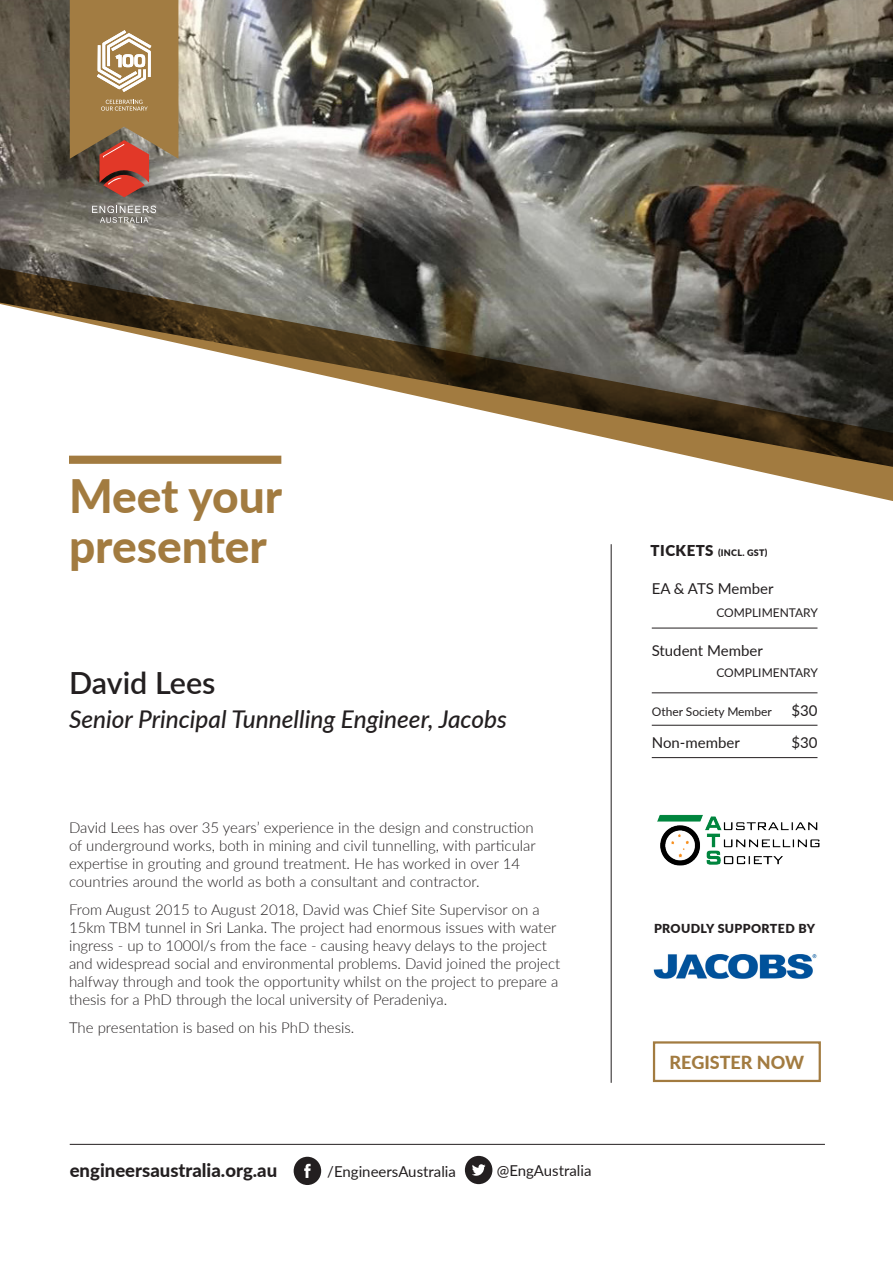
<style>
.page{position:relative;width:893px;height:1263px;background:#fff}
.page>*{position:absolute;margin:0;border:0;box-sizing:border-box;transform-origin:0 0}
.t1{font:800 46.05px/49.9px "Lato";color:#a27b40}
.t2{font:600 30.45px "Lato";color:#231f20}
.t3{font:italic 500 24.45px "Lato";color:#231f20}
.t4{font:800 18.6px "Lato";color:#231f20}
.Call_to_action_butto{font:800 18px "Lato";color:#a27b40}
.body{font:300 15px/18px "Lato";color:#231f20}
.Details_list{font:15px "Lato";color:#231f20}
.Details{font:15px "Lato";color:#231f20}
.Sponsored_by{font:900 12.45px "Lato";letter-spacing:.03em;color:#231f20}
.Details_list-2{font:12px "Lato";color:#231f20}
.Sponsored_by-2{font:900 9px "Lato";letter-spacing:.03em;color:#231f20}
.s1{font-size:15px}
</style>
<div class="page">
<img style="left:0;top:0;width:893px;height:263px">
<svg style="left:0;top:263px;width:893px;height:238px"></svg>
<div style="left:69px;top:456px;width:212px;height:8px;background:#a27b40"></div>
<svg style="left:465px;top:1156px;width:27px;height:28px"></svg>
<svg style="left:294px;top:1157px;width:27px;height:28px"></svg>
<hr style="left:70px;top:1144px;width:755px;height:1px;background:#231f20">
<svg style="left:92px;top:206px;width:64px;height:17px"></svg>
<svg style="left:70px;top:0;width:108px;height:197px"></svg>
<hr style="left:611px;top:544px;width:1px;height:539px;background:#231f20">
<div style="left:653px;top:1041px;width:168px;height:41px;border:2px solid #a27b40"></div>
<hr style="left:652px;top:628px;width:165px;height:1px;background:#231f20">
<hr style="left:652px;top:692px;width:165px;height:1px;background:#231f20">
<hr style="left:652px;top:725px;width:165px;height:1px;background:#231f20">
<hr style="left:652px;top:757px;width:165px;height:1px;background:#231f20">
<img style="left:653px;top:954px;width:164px;height:25px">
<img style="left:657px;top:814px;width:163px;height:52px">
<h4 class="t1" style="left:69px;top:469px;width:215px">Meet your presenter</h4>
<h3 class="t2" style="left:69px;top:661px;width:148px">David Lees</h3>
<h3 class="t3" style="left:69px;top:702px;width:439px">Senior Principal Tunnelling Engineer, Jacobs</h3>
<p class="body" style="left:69px;top:818px;width:468px">David Lees has over 35 years’ experience in the design and construction of underground works, both in mining and civil tunnelling, with particular expertise in grouting and ground treatment. He has worked in over 14 countries around the world as both a consultant and contractor.</p>
<p class="body" style="left:69px;top:900px;width:493px">From August 2015 to August 2018, David was Chief Site Supervisor on a 15km TBM tunnel in Sri Lanka. The project had enormous issues with water ingress - up to 1000l/s from the face - causing heavy delays to the project and widespread social and environmental problems. David joined the project halfway through and took the opportunity whilst on the project to prepare a thesis for a PhD through the local university of Peradeniya.</p>
<p class="body" style="left:69px;top:1018px;width:287px">The presentation is based on his PhD thesis.</p>
<p class="t4" style="left:70px;top:1157px;width:209px">engineersaustralia.org.au</p>
<p class="Details" style="left:327px;top:1161px;width:130px">/EngineersAustralia</p>
<p class="Details" style="left:497px;top:1160px;width:96px">@EngAustralia</p>
<p class="Sponsored_by-2" style="left:651px;top:546px;width:118px"><span class="s1">TICKETS</span> (INCL. GST)</p>
<p class="Details_list" style="left:652px;top:578px;width:123px">EA &amp; ATS Member</p>
<p class="Details_list-2" style="left:716px;top:604px;width:103px">COMPLIMENTARY</p>
<p class="Details_list" style="left:652px;top:639px;width:113px">Student Member</p>
<p class="Details_list-2" style="left:716px;top:664px;width:103px">COMPLIMENTARY</p>
<p class="Details_list-2" style="left:652px;top:703px;width:122px">Other Society Member</p>
<p class="Details_list" style="left:791px;top:700px;width:28px">$30</p>
<p class="Details_list" style="left:652px;top:732px;width:90px">Non-member</p>
<p class="Details_list" style="left:791px;top:732px;width:28px">$30</p>
<p class="Sponsored_by" style="left:654px;top:919px;width:162px">PROUDLY SUPPORTED BY</p>
<p class="Call_to_action_butto" style="left:670px;top:1049px;width:136px">REGISTER NOW</p>
</div>
